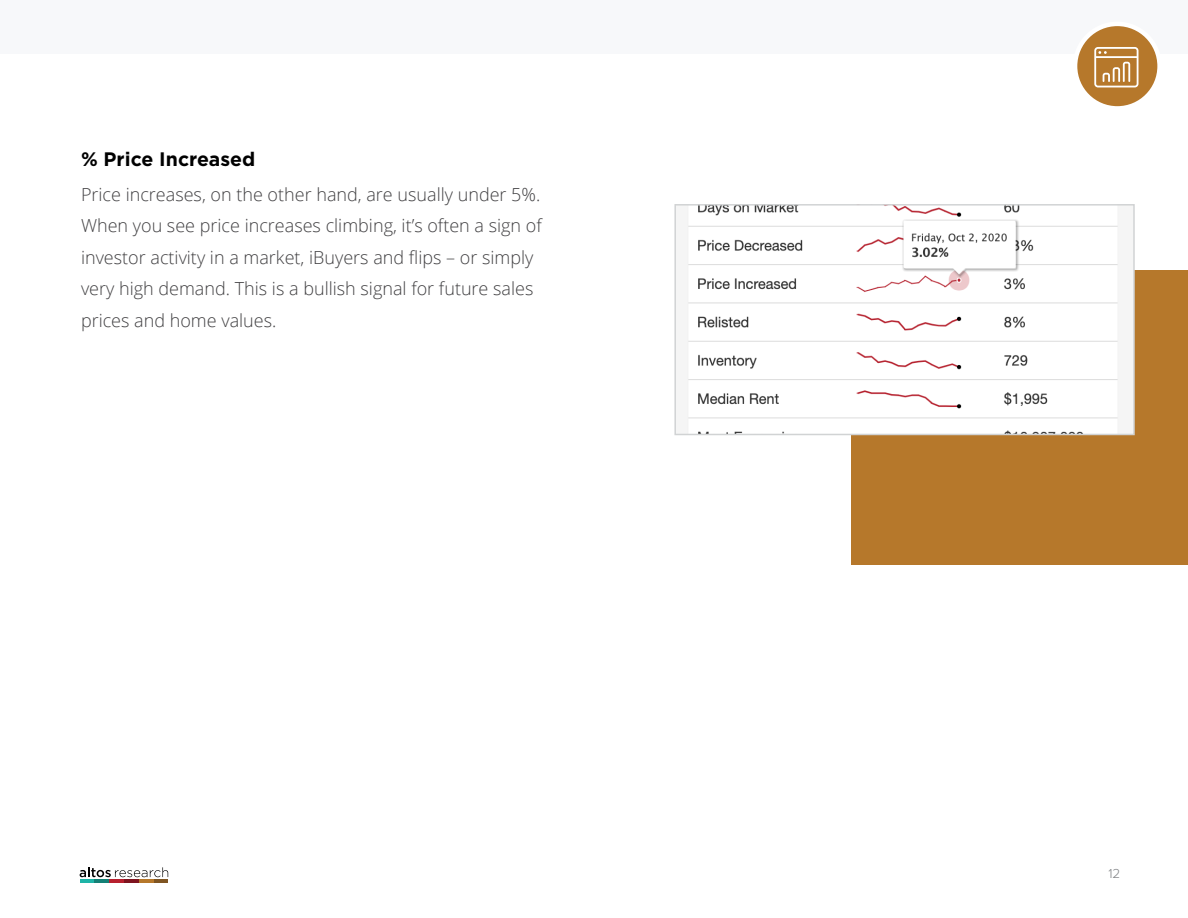
<style>
.page{position:relative;width:1188px;height:918px;background:#fff}
.page>*{position:absolute;margin:0;border:0;box-sizing:border-box;transform-origin:0 0}
.t1{font:700 19.5px "Gotham";color:#000}
.t2{font:300 18px/31.5px "Open Sans";color:#414042}
.t3{font:300 13.5px "Proxima Nova";color:#808285}
</style>
<div class="page">
<div style="left:851px;top:271px;width:337px;height:294px;background:#b6782b"></div>
<img style="left:687px;top:207px;width:445px;height:225px">
<div style="left:674px;top:204px;width:461px;height:231px;border:2px solid #d1d3d4"></div>
<div style="left:0;top:0;width:1188px;height:54px;background:#f7f8fa"></div>
<div style="left:1075px;top:24px;width:85px;height:84px;background:#b6782b;border-radius:50%"></div>
<div style="left:1073px;top:22px;width:89px;height:89px;border:4px solid #fff;border-radius:50%"></div>
<svg style="left:1094px;top:47px;width:45px;height:40px"></svg>
<svg style="left:80px;top:867px;width:88px;height:10px"></svg>
<hr style="left:80px;top:880px;width:14px;height:3px;background:#1eb4a7">
<hr style="left:94px;top:880px;width:15px;height:3px;background:#148076">
<hr style="left:109px;top:880px;width:15px;height:3px;background:#b7202e">
<hr style="left:124px;top:880px;width:15px;height:3px;background:#7e141f">
<hr style="left:139px;top:880px;width:16px;height:3px;background:#b6782b">
<hr style="left:154px;top:880px;width:14px;height:3px;background:#7f5522">
<p class="t1" style="left:81px;top:147px;width:176px">% Price Increased</p>
<p class="t2" style="left:81px;top:178px;width:462px">Price increases, on the other hand, are usually under 5%.<br>When you see price increases climbing, it’s often a sign of investor activity in a market, iBuyers and flips – or simply very high demand. This is a bullish signal for future sales prices and home values.</p>
<p class="t3" style="left:1108px;top:866px;width:14px">12</p>
</div>
